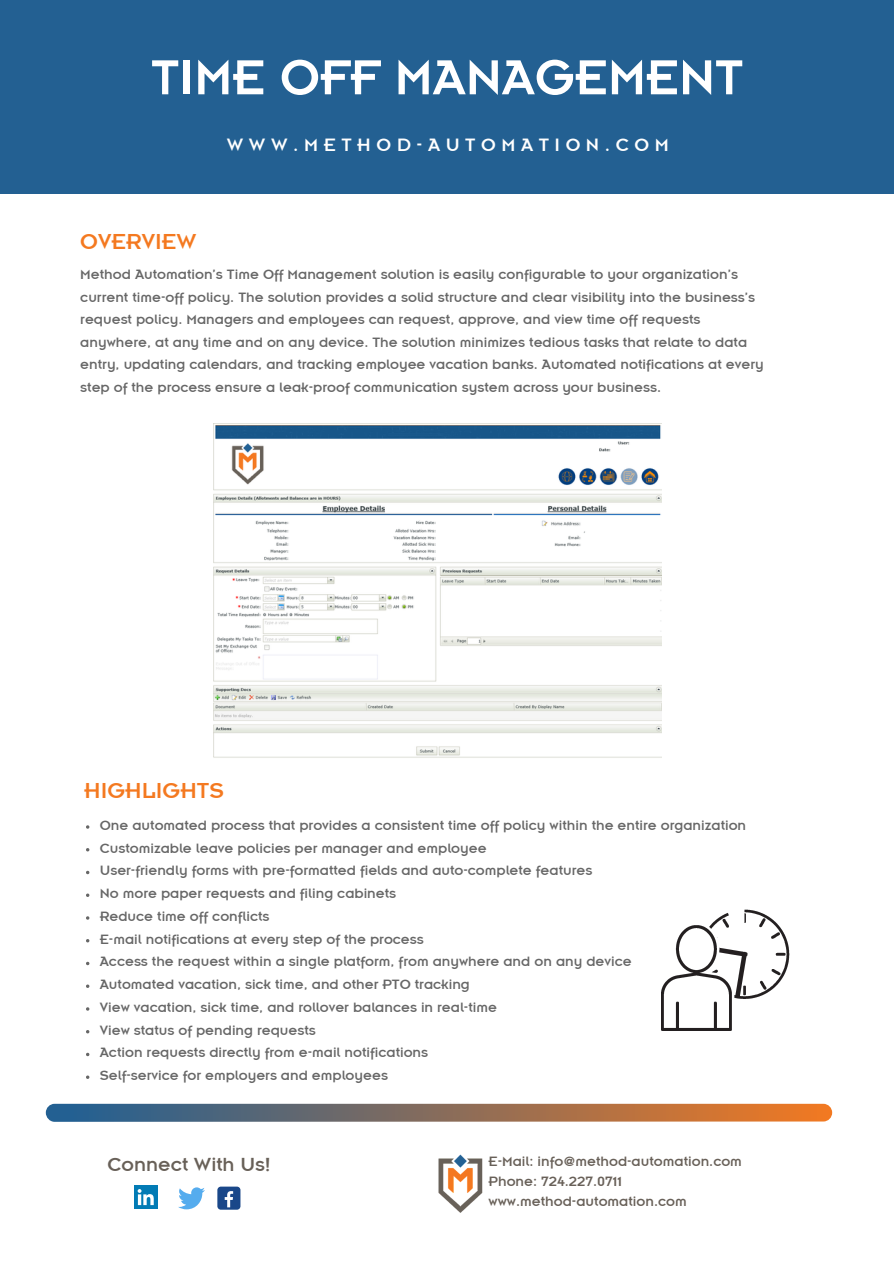
<style>
.page{position:relative;width:894px;height:1264px;background:#fff}
.page>*{position:absolute;margin:0;border:0;box-sizing:border-box;transform-origin:0 0}
.t1{font:54px "Insignia";color:#fff}
.t2{font:24px "Insignia";color:#f47920}
.t3{font:21px "Insignia";color:#686058}
.t4{font:19.8px "Insignia";letter-spacing:.28em;color:#fff}
.t5{font:15px/22.8px "Insignia";color:#000}
.t6{font:15px/20.2px "Insignia";color:#686058}
</style>
<div class="page">
<div style="left:0;top:0;width:893px;height:193px;background:#236092"></div>
<img style="left:214px;top:423px;width:447px;height:335px">
<div style="left:46px;top:1103px;width:785px;height:18px;background:linear-gradient(to right,#1d5f96,#f27921);border-radius:9px"></div>
<svg style="left:178px;top:1187px;width:27px;height:22px"></svg>
<div style="left:134px;top:1185px;width:23px;height:23px;background:#027bb5"></div>
<svg style="left:138px;top:1189px;width:16px;height:16px"></svg>
<div style="left:217px;top:1186px;width:23px;height:23px;background:#1a4789;border-radius:4px"></div>
<svg style="left:225px;top:1191px;width:8px;height:16px"></svg>
<img style="left:661px;top:909px;width:129px;height:121px">
<img style="left:438px;top:1154px;width:44px;height:59px">
<svg style="left:86px;top:893px;width:3px;height:4px"></svg>
<h1 class="t1" style="left:151px;top:60px;width:593px">TIME OFF MANAGEMENT</h1>
<h3 class="t4" style="left:227px;top:138px;width:443px">WWW.METHOD-AUTOMATION.COM</h3>
<h2 class="t2" style="left:80px;top:234px;width:118px">OVERVIEW</h2>
<p class="t5" style="left:80px;top:264px;width:684px">Method Automation’s Time Off Management solution is easily configurable to your organization’s current time-off policy. The solution provides a solid structure and clear visibility into the business’s request policy. Managers and employees can request, approve, and view time off requests anywhere, at any time and on any device. The solution minimizes tedious tasks that relate to data entry, updating calendars, and tracking employee vacation banks. Automated notifications at every step of the process ensure a leak-proof communication system across your business.</p>
<h2 class="t2" style="left:84px;top:782px;width:141px">HIGHLIGHTS</h2>
<p class="t5" style="left:100px;top:815px;width:647px">One automated process that provides a consistent time off policy within the entire organization Customizable leave policies per manager and employee<br>User-friendly forms with pre-formatted fields and auto-complete features<br>No more paper requests and filing cabinets<br>Reduce time off conflicts<br>E-mail notifications at every step of the process<br>Access the request within a single platform, from anywhere and on any device<br>Automated vacation, sick time, and other PTO tracking<br>View vacation, sick time, and rollover balances in real-time<br>View status of pending requests<br>Action requests directly from e-mail notifications<br>Self-service for employers and employees</p>
<h3 class="t3" style="left:107px;top:1157px;width:165px">Connect With Us!</h3>
<p class="t6" style="left:488px;top:1152px;width:255px">E-Mail: info@method-automation.com<br>Phone: 724.227.0711 www.method-automation.com</p>
</div>
